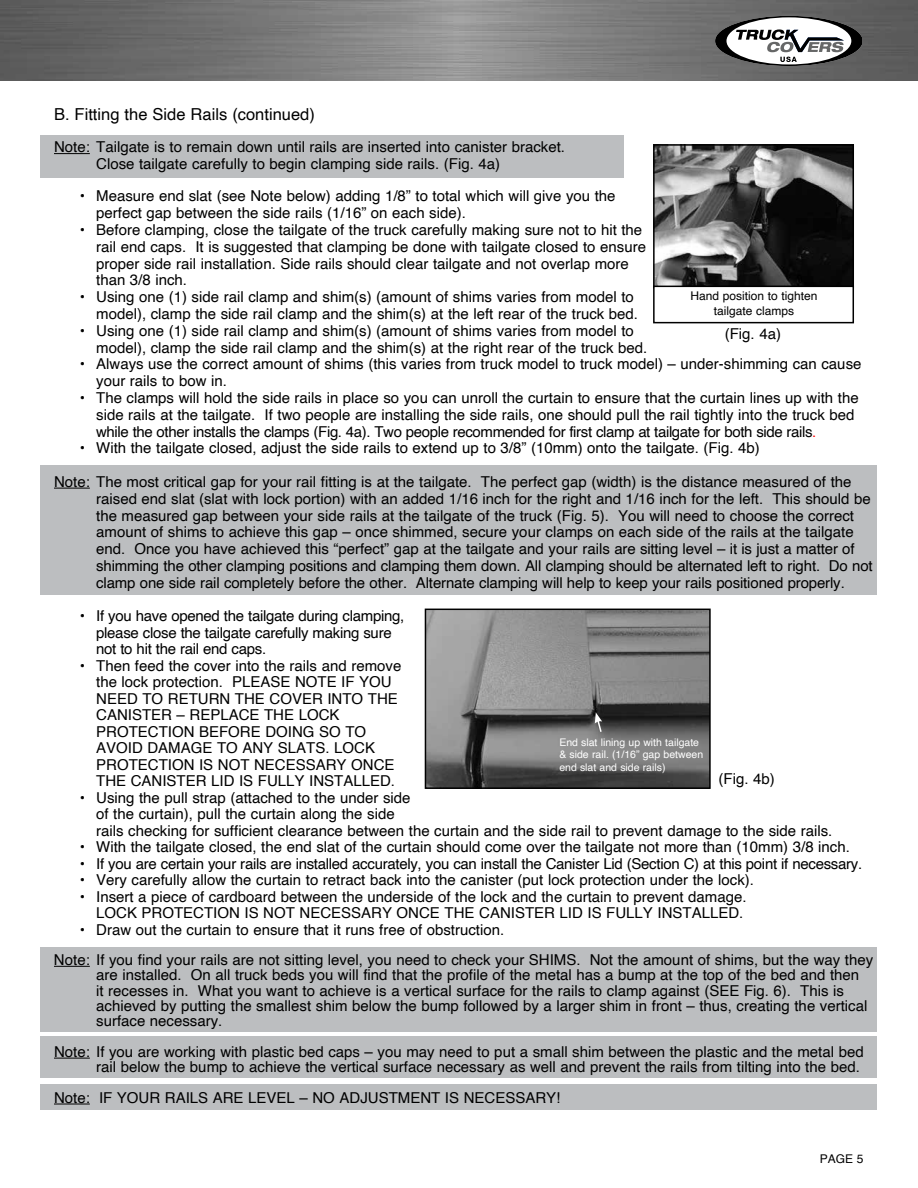
<style>
.page{position:relative;width:918px;height:1188px;background:#fff}
.page>*{position:absolute;margin:0;border:0;box-sizing:border-box;transform-origin:0 0}
.t1{font:16.5px "Helvetica";color:#000}
.t2{font:15px/16.8px "Helvetica";color:#000}
.t3{font:15px/16.5px "Helvetica";letter-spacing:-.02em;color:#000}
.t4{font:12px/14.4px "Helvetica";color:#000;text-align:center}
.t5{font:10.5px/12.6px "Helvetica";color:#fff}
.s1{color:#f00}
</style>
<div class="page">
<div style="left:40px;top:466px;width:838px;height:129px;background:#bcbec0"></div>
<div style="left:40px;top:135px;width:584px;height:43px;background:#bcbec0"></div>
<div style="left:40px;top:947px;width:838px;height:84px;background:#bcbec0"></div>
<div style="left:40px;top:1036px;width:838px;height:42px;background:#bcbec0"></div>
<div style="left:40px;top:1085px;width:838px;height:25px;background:#bcbec0"></div>
<hr style="left:54px;top:153px;width:36px;height:1px;background:#000">
<hr style="left:54px;top:488px;width:36px;height:1px;background:#000">
<hr style="left:54px;top:966px;width:36px;height:1px;background:#000">
<hr style="left:54px;top:1058px;width:36px;height:1px;background:#000">
<hr style="left:54px;top:1104px;width:36px;height:1px;background:#000">
<img style="left:428px;top:612px;width:280px;height:174px">
<div style="left:425px;top:609px;width:286px;height:180px;border:2px solid #000"></div>
<img style="left:656px;top:147px;width:195px;height:138px">
<div style="left:653px;top:144px;width:201px;height:144px;border:2px solid #000"></div>
<div style="left:653px;top:286px;width:201px;height:37px;border:2px solid #000"></div>
<img style="left:0;top:0;width:918px;height:81px">
<svg style="left:715px;top:16px;width:147px;height:50px"></svg>
<div style="left:726px;top:17px;width:125px;height:47px;background:#fff;border-radius:50%"></div>
<svg style="left:736px;top:29px;width:108px;height:33px"></svg>
<svg style="left:595px;top:712px;width:8px;height:22px"></svg>
<p class="t1" style="left:54px;top:102px;width:262px">B. Fitting the Side Rails (continued)</p>
<p class="t2" style="left:96px;top:140px;width:470px;line-height:16px;text-indent:-42px">Note: Tailgate is to remain down until rails are inserted into canister bracket.<br>Close tailgate carefully to begin clamping side rails. (Fig. 4a)</p>
<p class="t2" style="left:96px;top:188px;width:521px;text-indent:-16px">• Measure end slat (see Note below) adding 1/8” to total which will give you the perfect gap between the side rails (1/16” on each side).</p>
<p class="t2" style="left:96px;top:222px;width:551px;text-indent:-16px">• Before clamping, close the tailgate of the truck carefully making sure not to hit the rail end caps. It is suggested that clamping be done with tailgate closed to ensure proper side rail installation. Side rails should clear tailgate and not overlap more than 3/8 inch.</p>
<p class="t2" style="left:80px;top:289px;width:560px;text-align:right">• Using one (1) side rail clamp and shim(s) (amount of shims varies from model to model), clamp the side rail clamp and the shim(s) at the left rear of the truck bed.</p>
<p class="t2" style="left:96px;top:323px;width:553px;text-indent:-16px">• Using one (1) side rail clamp and shim(s) (amount of shims varies from model to model), clamp the side rail clamp and the shim(s) at the right rear of the truck bed.</p>
<p class="t2" style="left:96px;top:356px;width:767px;text-indent:-16px">• Always use the correct amount of shims (this varies from truck model to truck model) – under-shimming can cause your rails to bow in.</p>
<p class="t2" style="left:96px;top:390px;width:764px;text-indent:-16px">• The clamps will hold the side rails in place so you can unroll the curtain to ensure that the curtain lines up with the side rails at the tailgate. If two people are installing the side rails, one should pull the rail tightly into the truck bed while the other installs the clamps (Fig. 4a). Two people recommended for first clamp at tailgate for both side rails<span class="s1">.</span></p>
<p class="t2" style="left:80px;top:440px;width:682px">• With the tailgate closed, adjust the side rails to extend up to 3/8” (10mm) onto the tailgate. (Fig. 4b)</p>
<p class="t2" style="left:96px;top:474px;width:778px;text-indent:-42px">Note: The most critical gap for your rail fitting is at the tailgate. The perfect gap (width) is the distance measured of the raised end slat (slat with lock portion) with an added 1/16 inch for the right and 1/16 inch for the left. This should be the measured gap between your side rails at the tailgate of the truck (Fig. 5). You will need to choose the correct amount of shims to achieve this gap – once shimmed, secure your clamps on each side of the rails at the tailgate end. Once you have achieved this “perfect” gap at the tailgate and your rails are sitting level – it is just a matter of shimming the other clamping positions and clamping them down. All clamping should be alternated left to right. Do not clamp one side rail completely before the other. Alternate clamping will help to keep your rails positioned properly.</p>
<p class="t3" style="left:96px;top:608px;width:310px;text-indent:-16px">• If you have opened the tailgate during clamping, please close the tailgate carefully making sure not to hit the rail end caps.</p>
<p class="t2" style="left:96px;top:658px;width:307px;text-indent:-16px">• Then feed the cover into the rails and remove the lock protection. PLEASE NOTE IF YOU NEED TO RETURN THE COVER INTO THE CANISTER – REPLACE THE LOCK PROTECTION BEFORE DOING SO TO AVOID DAMAGE TO ANY SLATS. LOCK PROTECTION IS NOT NECESSARY ONCE THE CANISTER LID IS FULLY INSTALLED.</p>
<p class="t2" style="left:96px;top:790px;width:738px;text-indent:-16px">• Using the pull strap (attached to the under side<br>of the curtain), pull the curtain along the side<br>rails checking for sufficient clearance between the curtain and the side rail to prevent damage to the side rails.</p>
<p class="t2" style="left:80px;top:839px;width:772px">• With the tailgate closed, the end slat of the curtain should come over the tailgate not more than (10mm) 3/8 inch.</p>
<p class="t3" style="left:80px;top:856px;width:784px">• If you are certain your rails are installed accurately, you can install the Canister Lid (Section C) at this point if necessary.</p>
<p class="t2" style="left:80px;top:872px;width:676px">• Very carefully allow the curtain to retract back into the canister (put lock protection under the lock).</p>
<p class="t2" style="left:80px;top:889px;width:668px;text-align:right">• Insert a piece of cardboard between the underside of the lock and the curtain to prevent damage.<br>LOCK PROTECTION IS NOT NECESSARY ONCE THE CANISTER LID IS FULLY INSTALLED.</p>
<p class="t2" style="left:54px;top:914px;width:821px;line-height:30.6px;text-indent:26px">• Draw out the curtain to ensure that it runs free of obstruction.<br>Note: If you find your rails are not sitting level, you need to check your SHIMS. Not the amount of shims, but the way they</p>
<p class="t2" style="left:96px;top:968px;width:773px;line-height:15.3px">are installed. On all truck beds you will find that the profile of the metal has a bump at the top of the bed and then it recesses in. What you want to achieve is a vertical surface for the rails to clamp against (SEE Fig. 6). This is achieved by putting the smallest shim below the bump followed by a larger shim in front – thus, creating the vertical surface necessary.</p>
<p class="t2" style="left:54px;top:1045px;width:811px;line-height:15.3px;text-align:right">Note: If you are working with plastic bed caps – you may need to put a small shim between the plastic and the metal bed rail below the bump to achieve the vertical surface necessary as well and prevent the rails from tilting into the bed.</p>
<p class="t2" style="left:54px;top:1090px;width:508px">Note: IF YOUR RAILS ARE LEVEL – NO ADJUSTMENT IS NECESSARY!</p>
<p class="t4" style="left:690px;top:289px;width:129px">Hand position to tighten tailgate clamps</p>
<p class="t2" style="left:725px;top:326px;width:58px">(Fig. 4a)</p>
<p class="t5" style="left:559px;top:736px;width:145px">End slat lining up with tailgate &amp; side rail. (1/16” gap between end slat and side rails)</p>
<p class="t2" style="left:719px;top:771px;width:58px">(Fig. 4b)</p>
<p class="t4" style="left:820px;top:1152px;width:45px">PAGE 5</p>
</div>
